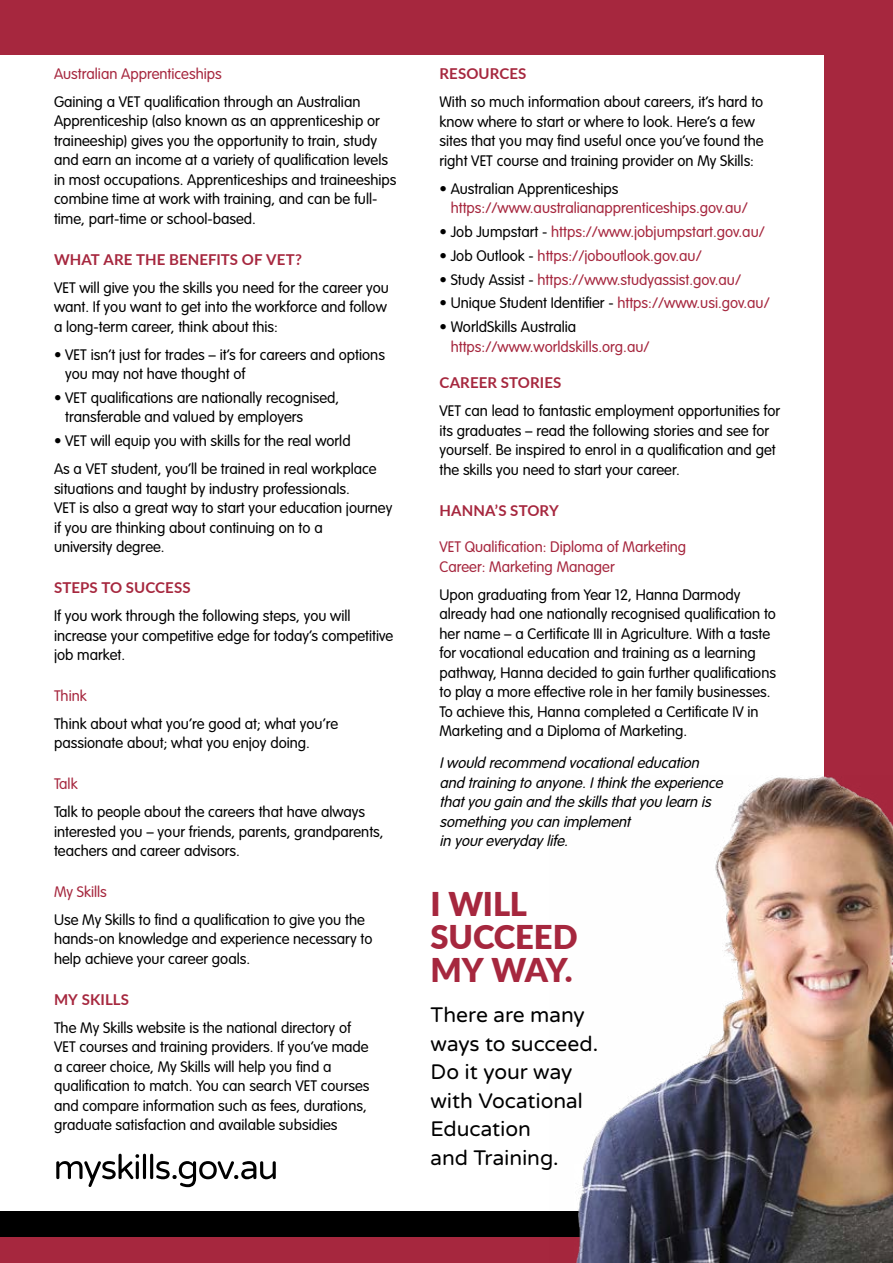
<style>
.page{position:relative;width:893px;height:1263px;background:#fff}
.page>*{position:absolute;margin:0;border:0;box-sizing:border-box;transform-origin:0 0}
.Tag_1{font:900 32.7px/32.7px "Lato";letter-spacing:-.005em;color:#a6273e}
.Tag_2{font:21px/28.5px "Varela Round";letter-spacing:-.005em;color:#000}
.Paragraph_Black{font:300 15px/19.5px "VAG Rounded Std";color:#000}
.Bullet{font:300 15px/19.5px "VAG Rounded Std";color:#a6273e}
.Bullet-2{font:300 15px/19.5px "VAG Rounded Std";color:#000}
.t1{font:italic 300 15px/19.5px "VAG Rounded Std";color:#000}
.Heading_3{font:300 15px/19.5px "VAG Rounded Std";color:#a6273e}
.Heading_2{font:700 15px "Lato";letter-spacing:.01em;color:#a6273e}
.s1{color:#000}
.s2{color:#a6273e}
</style>
<div class="page">
<div style="left:825px;top:13px;width:68px;height:1205px;background:#a6273e"></div>
<div style="left:0;top:1222px;width:893px;height:41px;background:#a6273e"></div>
<div style="left:0;top:1211px;width:893px;height:25px;background:#000"></div>
<div style="left:0;top:0;width:893px;height:54px;background:#a6273e"></div>
<svg style="left:56px;top:1154px;width:220px;height:33px"></svg>
<img style="left:549px;top:776px;width:344px;height:487px">
<h3 class="Heading_3" style="left:54px;top:64px;width:169px">Australian Apprenticeships</h3>
<p class="Paragraph_Black" style="left:54px;top:92px;width:344px">Gaining a VET qualification through an Australian Apprenticeship (also known as an apprenticeship or traineeship) gives you the opportunity to train, study and earn an income at a variety of qualification levels in most occupations. Apprenticeships and traineeships combine time at work with training, and can be full&shy;time, part-time or school-based.</p>
<h2 class="Heading_2" style="left:54px;top:248px;width:249px">WHAT ARE THE BENEFITS OF VET?</h2>
<p class="Paragraph_Black" style="left:54px;top:278px;width:336px">VET will give you the skills you need for the career you want. If you want to get into the workforce and follow a long-term career, think about this:</p>
<p class="Bullet-2" style="left:65px;top:345px;width:321px;text-indent:-11px">• VET isn’t just for trades – it’s for careers and options you may not have thought of</p>
<p class="Bullet-2" style="left:65px;top:388px;width:276px;text-indent:-11px">• VET qualifications are nationally recognised, transferable and valued by employers</p>
<p class="Bullet-2" style="left:54px;top:432px;width:298px">• VET will equip you with skills for the real world</p>
<p class="Paragraph_Black" style="left:54px;top:460px;width:340px">As a VET student, you’ll be trained in real workplace situations and taught by industry professionals.<br>VET is also a great way to start your education journey if you are thinking about continuing on to a<br>university degree.</p>
<h2 class="Heading_2" style="left:54px;top:576px;width:138px">STEPS TO SUCCESS</h2>
<p class="Paragraph_Black" style="left:54px;top:606px;width:341px">If you work through the following steps, you will increase your competitive edge for today’s competitive job market.</p>
<h3 class="Heading_3" style="left:54px;top:686px;width:34px">Think</h3>
<p class="Paragraph_Black" style="left:54px;top:714px;width:286px">Think about what you’re good at; what you’re passionate about; what you enjoy doing.</p>
<h3 class="Heading_3" style="left:54px;top:774px;width:25px">Talk</h3>
<p class="Paragraph_Black" style="left:54px;top:802px;width:331px">Talk to people about the careers that have always interested you – your friends, parents, grandparents, teachers and career advisors.</p>
<h3 class="Heading_3" style="left:54px;top:882px;width:54px">My Skills</h3>
<p class="Paragraph_Black" style="left:54px;top:910px;width:320px">Use My Skills to find a qualification to give you the hands-on knowledge and experience necessary to help achieve your career goals.</p>
<h2 class="Heading_2" style="left:54px;top:988px;width:77px">MY SKILLS</h2>
<p class="Paragraph_Black" style="left:54px;top:1018px;width:317px">The My Skills website is the national directory of VET courses and training providers. If you’ve made a career choice, My Skills will help you find a qualification to match. You can search VET courses and compare information such as fees, durations, graduate satisfaction and available subsidies</p>
<h2 class="Heading_2" style="left:439px;top:63px;width:89px">RESOURCES</h2>
<p class="Paragraph_Black" style="left:439px;top:93px;width:326px">With so much information about careers, it’s hard to know where to start or where to look. Here’s a few sites that you may find useful once you’ve found the right VET course and training provider on My Skills:</p>
<p class="Bullet" style="left:451px;top:179px;width:299px;text-indent:-11px"><span class="s1">• Australian Apprenticeships </span>https://www.australianapprenticeships.gov.au/</p>
<p class="Bullet" style="left:439px;top:223px;width:327px"><span class="s1">• Job Jumpstart -</span> https://www.jobjumpstart.gov.au/</p>
<p class="Bullet" style="left:439px;top:246px;width:264px"><span class="s1">• Job Outlook -</span> https://joboutlook.gov.au/</p>
<p class="Bullet" style="left:439px;top:270px;width:303px"><span class="s1">• Study Assist -</span> https://www.studyassist.gov.au/</p>
<p class="Bullet-2" style="left:439px;top:294px;width:332px">• Unique Student Identifier - <span class="s2">https://www.usi.gov.au/</span></p>
<p class="Bullet" style="left:451px;top:318px;width:200px;text-indent:-11px"><span class="s1">• WorldSkills Australia </span>https://www.worldskills.org.au/</p>
<h2 class="Heading_2" style="left:439px;top:372px;width:124px">CAREER STORIES</h2>
<p class="Paragraph_Black" style="left:439px;top:402px;width:342px">VET can lead to fantastic employment opportunities for its graduates – read the following stories and see for yourself. Be inspired to enrol in a qualification and get the skills you need to start your career.</p>
<h2 class="Heading_2" style="left:439px;top:499px;width:121px">HANNA’S STORY</h2>
<h3 class="Heading_3" style="left:439px;top:537px;width:248px">VET Qualification: Diploma of Marketing<br>Career: Marketing Manager</h3>
<p class="Paragraph_Black" style="left:439px;top:585px;width:338px">Upon graduating from Year 12, Hanna Darmody already had one nationally recognised qualification to her name – a Certificate III in Agriculture. With a taste for vocational education and training as a learning pathway, Hanna decided to gain further qualifications to play a more effective role in her family businesses.<br>To achieve this, Hanna completed a Certificate IV in Marketing and a Diploma of Marketing.</p>
<p class="t1" style="left:439px;top:754px;width:289px">Iwould recommend vocationaleducation and training to anyone.Ithinkthe experience thatyou gain and the skillsthatyou learn is something you can implement<br>in youreverydaylife.</p>
<p class="Tag_1" style="left:431px;top:886px;width:149px">I WILL<br>SUCCEED<br>MY WAY.</p>
<p class="Tag_2" style="left:431px;top:1001px;width:169px">There are many ways to succeed.<br>Do it your way with Vocational<br>Education<br>and Training.</p>
</div>
